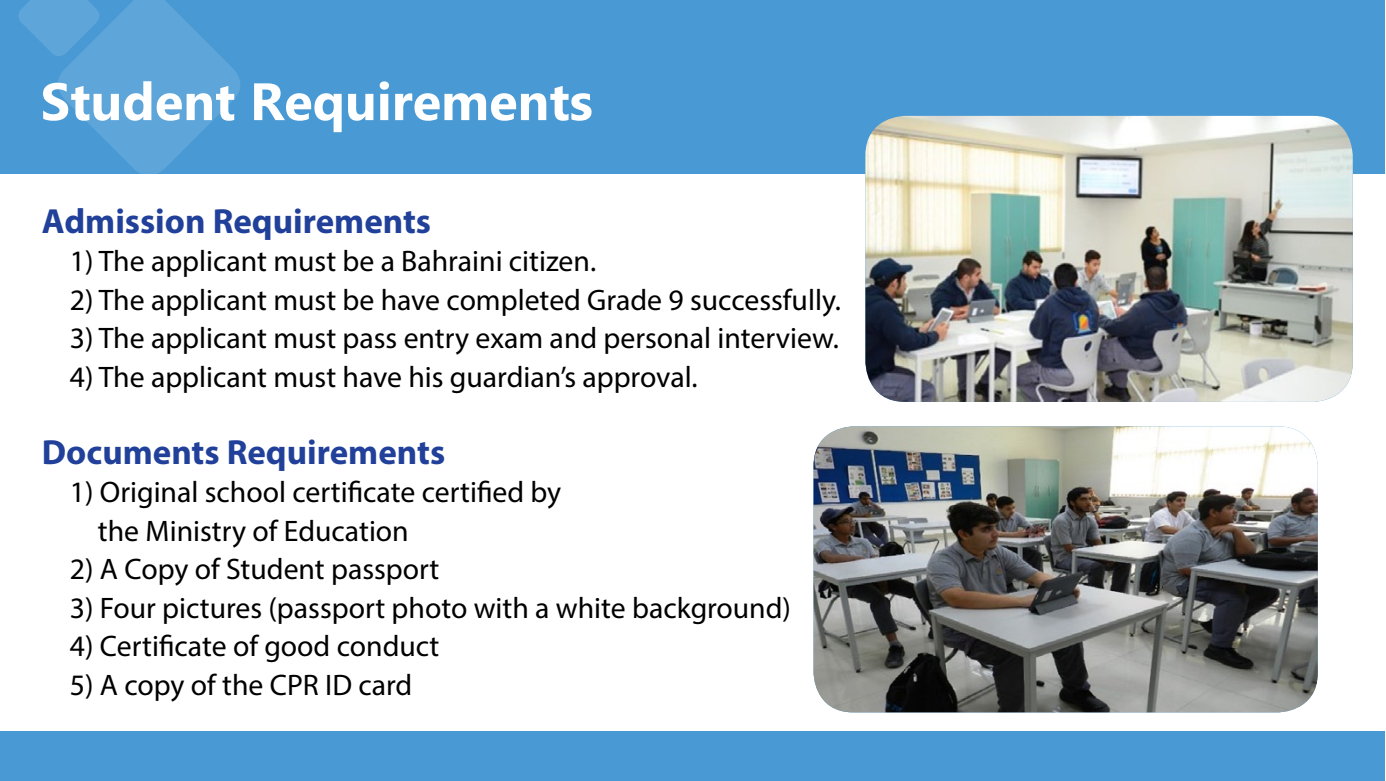
<style>
.page{position:relative;width:1386px;height:781px;background:#fff}
.page>*{position:absolute;margin:0;border:0;box-sizing:border-box;transform-origin:0 0}
.t1{font:700 52.5px "Microsoft Tai Le";color:#fff}
.t2{font:700 35px "Myriad Pro";color:#21409a}
.t3{font:29.75px/38.5px "Myriad Pro";color:#000}
</style>
<div class="page">
<div style="left:1px;top:732px;width:1384px;height:49px;background:#4999d4"></div>
<div style="left:1px;top:0;width:1384px;height:174px;background:#4999d4"></div>
<svg style="left:18px;top:0;width:222px;height:174px"></svg>
<img style="left:814px;top:426px;width:504px;height:286px">
<img style="left:865px;top:116px;width:488px;height:286px">
<h1 class="t1" style="left:41px;top:72px;width:554px">Student Requirements</h1>
<p class="t2" style="left:42px;top:198px;width:391px">Admission Requirements</p>
<p class="t3" style="left:70px;top:241px;width:528px">1) The applicant must be a Bahraini citizen.</p>
<p class="t3" style="left:70px;top:280px;width:773px">2) The applicant must be have completed Grade 9 successfully.</p>
<p class="t3" style="left:70px;top:318px;width:771px">3) The applicant must pass entry exam and personal interview.</p>
<p class="t3" style="left:70px;top:357px;width:629px">4) The applicant must have his guardians’ approval.</p>
<p class="t2" style="left:42px;top:429px;width:405px">Documents Requirements</p>
<p class="t3" style="left:70px;top:472px;width:493px">1) Original school certificate certified by</p>
<p class="t3" style="left:98px;top:511px;width:312px">the Ministry of Education</p>
<p class="t3" style="left:70px;top:549px;width:371px">2 A) Copy of Student passport</p>
<p class="t3" style="left:70px;top:588px;width:723px">3) Four pictures (passport photo with a white background(</p>
<p class="t3" style="left:70px;top:626px;width:371px">4) Certificate of good conduct<br>5 A) copy of the CPR ID card</p>
</div>
